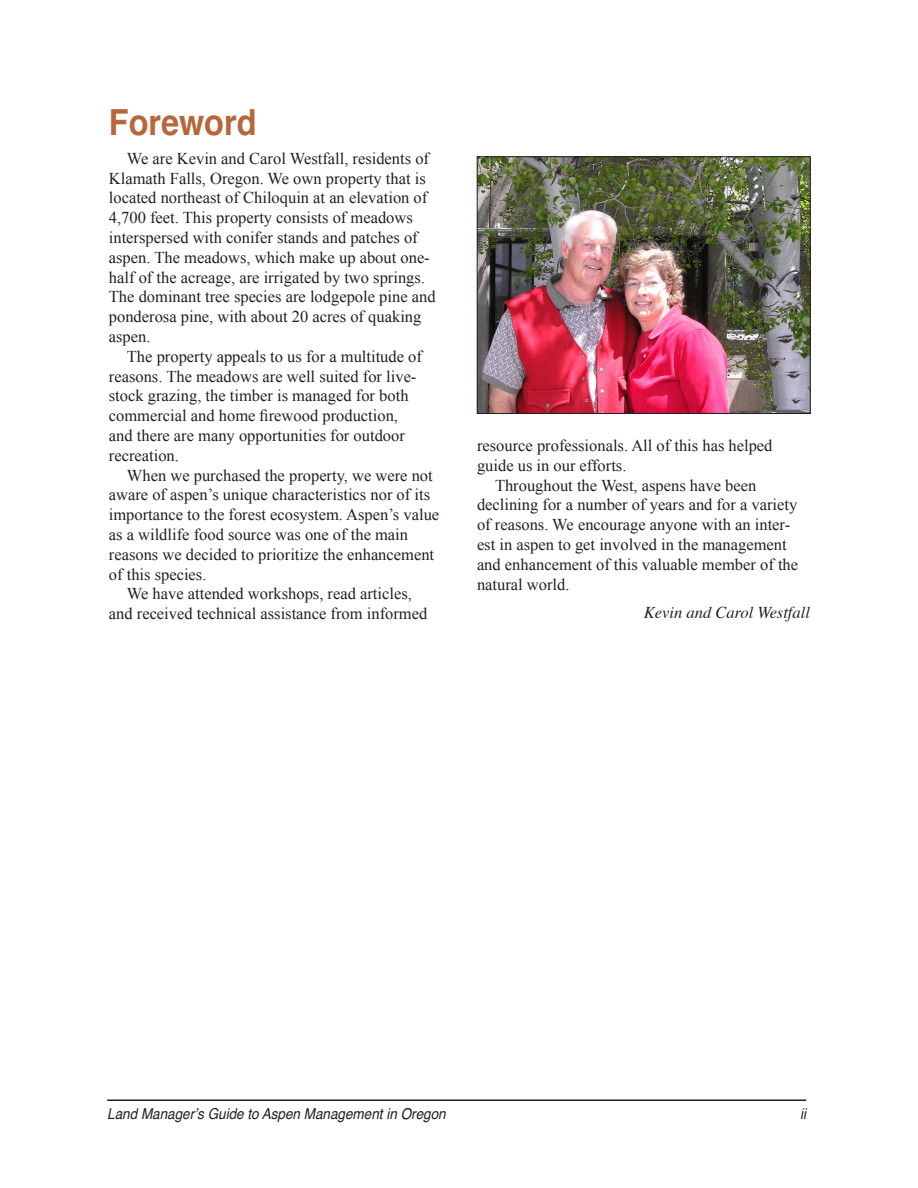
<style>
.page{position:relative;width:918px;height:1188px;background:#fff}
.page>*{position:absolute;margin:0;border:0;box-sizing:border-box;transform-origin:0 0}
.subhead1{font:700 36px "Helvetica";color:#b8673c;scale:.9 1}
.body_text{font:16.5px/19.8px "Times New Roman";color:#231f20}
.body_text_space_abov{font:16.5px/19.8px "Times New Roman";color:#231f20}
.body_text-2{font:italic 16.5px "Times";color:#231f20}
.t1{font:italic 15px "Helvetica";color:#231f20;scale:.9 1}
</style>
<div class="page">
<hr style="left:107px;top:1100px;width:699px;height:1px;background:#231f20">
<img style="left:479px;top:159px;width:329px;height:253px">
<div style="left:477px;top:157px;width:333px;height:257px;border:1px solid #231f20"></div>
<p class="subhead1" style="left:109px;top:93px;width:166px">Foreword</p>
<p class="body_text_space_abov" style="left:109px;top:148px;width:328px;text-indent:18px">We are Kevin and Carol Westfall, residents of Klamath Falls, Oregon. We own property that is located northeast of Chiloquin at an elevation of 4,700 feet. This property consists of meadows interspersed with conifer stands and patches of aspen. The meadows, which make up about one&shy;half of the acreage, are irrigated by two springs.<br>The dominant tree species are lodgepole pine and ponderosa pine, with about 20 acres of quaking aspen.</p>
<p class="body_text" style="left:109px;top:346px;width:315px;text-indent:18px">The property appeals to us for a multitude of reasons. The meadows are well suited for live&shy;stock grazing, the timber is managed for both commercial and home firewood production, and there are many opportunities for outdoor recreation.</p>
<p class="body_text" style="left:109px;top:465px;width:332px;text-indent:18px">When we purchased the property, we were not aware of aspen’s unique characteristics nor of its importance to the forest ecosystem. Aspen’s value as a wildlife food source was one of the main reasons we decided to prioritize the enhancement of this species.</p>
<p class="body_text" style="left:109px;top:584px;width:320px;text-align:center">We have attended workshops, read articles,<br>and received technical assistance from informed</p>
<p class="body_text" style="left:477px;top:435px;width:297px">resource professionals. All of this has helped guide us in our efforts.</p>
<p class="body_text" style="left:477px;top:475px;width:323px;text-indent:18px">Throughout the West, aspens have been declining for a number of years and for a variety of reasons. We encourage anyone with an inter&shy;est in aspen to get involved in the management and enhancement of this valuable member of the natural world.</p>
<p class="body_text-2" style="left:644px;top:598px;width:168px">Kevin and Carol Westfall</p>
<p class="t1" style="left:107px;top:1102px;width:378px">Land Manager’s Guide to Aspen Management in Oregon</p>
<p class="t1" style="left:800px;top:1102px;width:8px">ii</p>
</div>
